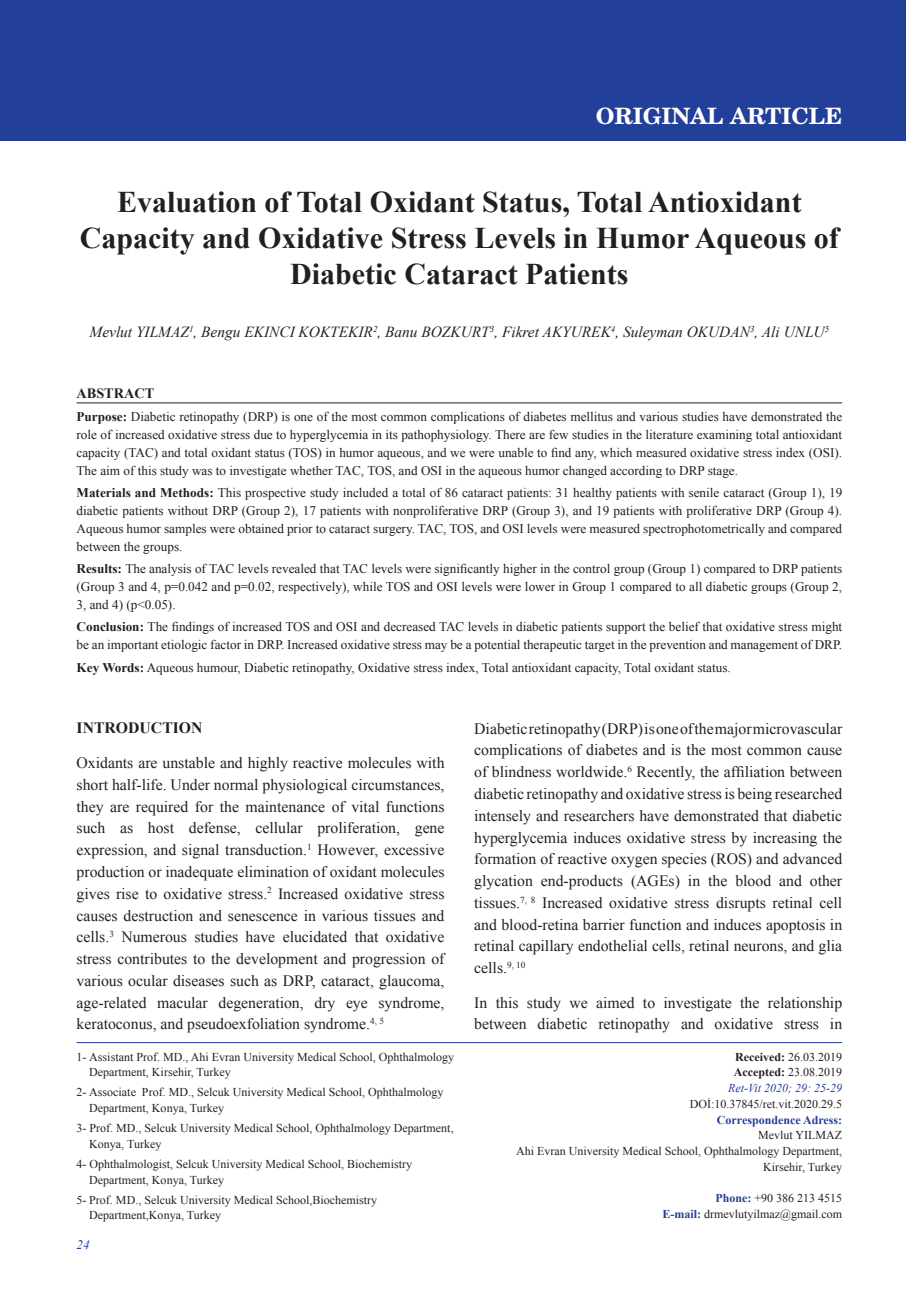
<style>
.page{position:relative;width:906px;height:1289px;background:#fff}
.page>*{position:absolute;margin:0;border:0;box-sizing:border-box;transform-origin:0 0}
.t1{font:700 30px/36px "Times New Roman";color:#231f20;text-align:center}
.t2{font:700 22.5px "Te X Gyre Schola";color:#fff}
.t3{font:15.75px/21.8px "Times New Roman";color:#231f20;text-align:justify}
.t4{font:700 15.75px "Times New Roman";color:#231f20}
.t5{font:italic 15.3px "Times New Roman";color:#231f20}
.t6{font:700 14.25px "Times New Roman";color:#231f20}
.t7{font:13.2px/18px "Times New Roman";color:#231f20;text-align:justify}
.t8{font:italic 13.2px "Times New Roman";color:#223f99}
.t9{font:12px/15.8px "Times New Roman";color:#231f20}
.t10{font:700 12px "Times New Roman";color:#223f99}
.s1{font-weight:700}
.s2{font-style:italic;color:#223f99}
.s3{font-weight:700;color:#223f99}
</style>
<div class="page">
<div style="left:0;top:0;width:906px;height:140px;background:#223f99"></div>
<hr style="left:77px;top:1042px;width:765px;height:1px;background:#223f99">
<hr style="left:77px;top:402px;width:765px;height:1px;background:#231f20">
<h2 class="t2" style="left:596px;top:107px;width:248px">ORIGINAL ARTICLE</h2>
<h1 class="t1" style="left:80px;top:184px;width:760px">Evaluation of Total Oxidant Status, Total Antioxidant<br>Capacity and Oxidative Stress Levels in Humor Aqueous of<br>Diabetic Cataract Patients</h1>
<p class="t5" style="left:90px;top:324px;width:741px">Mevlut YILMAZ<sup>1</sup>, Bengu EKINCI KOKTEKIR<sup>2</sup>, Banu BOZKURT<sup>3</sup>, Fikret AKYUREK<sup>4</sup>, Suleyman OKUDAN<sup>3</sup>, Ali UNLU<sup>5</sup></p>
<p class="t6" style="left:77px;top:385px;width:79px">ABSTRACT</p>
<p class="t7" style="left:77px;top:407px;width:767px"><span class="s1">Purpose:</span> Diabetic retinopathy (DRP) is one of the most common complications of diabetes mellitus and various studies have demonstrated the role of increased oxidative stress due to hyperglycemia in its pathophysiology. There are few studies in the literature examining total antioxidant capacity (TAC) and total oxidant status (TOS) in humor aqueous, and we were unable to find any, which measured oxidative stress index (OSI).<br>The aim of this study was to investigate whether TAC, TOS, and OSI in the aqueous humor changed according to DRP stage.</p>
<p class="t7" style="left:77px;top:483px;width:767px"><span class="s1">Materials and Methods:</span> This prospective study included a total of 86 cataract patients: 31 healthy patients with senile cataract (Group 1), 19 diabetic patients without DRP (Group 2), 17 patients with nonproliferative DRP (Group 3), and 19 patients with proliferative DRP (Group 4).<br>Aqueous humor samples were obtained prior to cataract surgery. TAC, TOS, and OSI levels were measured spectrophotometrically and compared between the groups.</p>
<p class="t7" style="left:77px;top:559px;width:767px"><span class="s1">Results:</span> The analysis of TAC levels revealed that TAC levels were significantly higher in the control group (Group 1) compared to DRP patients (Group 3 and 4, p=0.042 and p=0.02, respectively), while TOS and OSI levels were lower in Group 1 compared to all diabetic groups (Group 2, 3, and 4) (p&lt;0.05).</p>
<p class="t7" style="left:77px;top:618px;width:767px"><span class="s1">Conclusion:</span> The findings of increased TOS and OSI and decreased TAC levels in diabetic patients support the belief that oxidative stress might be an important etiologic factor in DRP. Increased oxidative stress may be a potential therapeutic target in the prevention and management of DRP.</p>
<p class="t7" style="left:77px;top:658px;width:656px"><span class="s1">Key Words:</span> Aqueous humour, Diabetic retinopathy, Oxidative stress index, Total antioxidant capacity, Total oxidant status.</p>
<p class="t4" style="left:77px;top:719px;width:127px">INTRODUCTION</p>
<p class="t3" style="left:77px;top:751px;width:369px">Oxidants are unstable and highly reactive molecules with short half-life. Under normal physiological circumstances, they are required for the maintenance of vital functions such as host defense, cellular proliferation, gene expression, and signal transduction.<sup>1</sup> However, excessive production or inadequate elimination of oxidant molecules gives rise to oxidative stress.<sup>2</sup> Increased oxidative stress causes destruction and senescence in various tissues and cells.<sup>3</sup> Numerous studies have elucidated that oxidative stress contributes to the development and progression of various ocular diseases such as DRP, cataract, glaucoma, age-related macular degeneration, dry eye syndrome, keratoconus, and pseudoexfoliation syndrome.<sup>4,</sup> <sup>5</sup></p>
<p class="t9" style="left:89px;top:1048px;width:366px;text-indent:-13px">1- Assistant Prof. MD., Ahi Evran University Medical School, Ophthalmology<br>Department, Kirsehir, Turkey</p>
<p class="t9" style="left:89px;top:1084px;width:355px;text-indent:-13px">2- Associate Prof. MD., Selcuk University Medical School, Ophthalmology<br>Department, Konya, Turkey</p>
<p class="t9" style="left:89px;top:1120px;width:366px;text-indent:-13px">3- Prof. MD., Selcuk University Medical School, Ophthalmology Department,<br>Konya, Turkey</p>
<p class="t9" style="left:89px;top:1155px;width:324px;text-indent:-13px">4- Ophthalmologist, Selcuk University Medical School, Biochemistry<br>Department, Konya, Turkey</p>
<p class="t9" style="left:89px;top:1191px;width:289px;text-indent:-13px">5- Prof. MD., Selcuk University Medical School,Biochemistry<br>Department,Konya, Turkey</p>
<p class="t8" style="left:77px;top:1237px;width:15px">24</p>
<p class="t3" style="left:474px;top:717px;width:369px">Diabetic retinopathy (DRP) is one of the major microvascular complications of diabetes and is the most common cause of blindness worldwide.<sup>6</sup> Recently, the affiliation between diabetic retinopathy and oxidative stress is being researched intensely and researchers have demonstrated that diabetic hyperglycemia induces oxidative stress by increasing the formation of reactive oxygen species (ROS) and advanced glycation end-products (AGEs) in the blood and other tissues.<sup>7,</sup> <sup>8</sup> Increased oxidative stress disrupts retinal cell and blood-retina barrier function and induces apoptosis in retinal capillary endothelial cells, retinal neurons, and glia cells.<sup>9,</sup> <sup>10</sup></p>
<p class="t3" style="left:474px;top:991px;width:369px">In this study we aimed to investigate the relationship between diabetic retinopathy and oxidative stress in</p>
<p class="t9" style="left:728px;top:1048px;width:116px;text-align:center"><span class="s1">Received:</span> 26.03.2019<br><span class="s1">Accepted:</span> 23.08.2019<br><span class="s2">Ret-Vit 2020; 29: 25-29</span></p>
<p class="t9" style="left:690px;top:1095px;width:154px">DOİ:10.37845/ret.vit.2020.29.5</p>
<p class="t10" style="left:717px;top:1112px;width:127px">Correspondence Adress:</p>
<p class="t9" style="left:516px;top:1127px;width:327px;text-align:right">Mevlut YILMAZ<br>Ahi Evran University Medical School, Ophthalmology Department,<br>Kirsehir, Turkey</p>
<p class="t9" style="left:662px;top:1190px;width:181px;text-align:right"><span class="s3">Phone:</span> +90 386 213 4515<br><span class="s3">E-mail:</span> drmevlutyilmaz@gmail.com</p>
</div>
